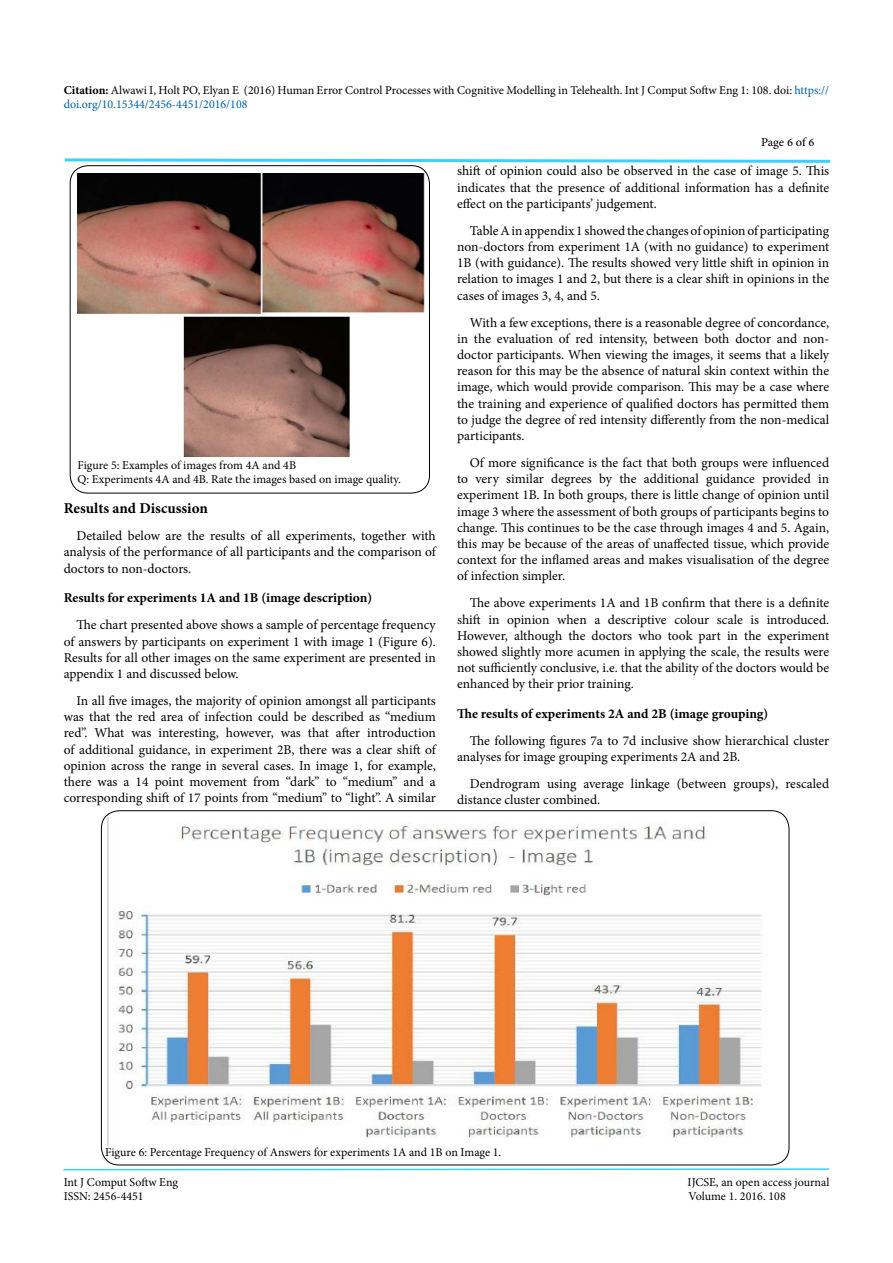
<style>
.page{position:relative;width:893px;height:1263px;background:#fff}
.page>*{position:absolute;margin:0;border:0;box-sizing:border-box;transform-origin:0 0}
.t1{font:700 15px "Minion Pro";color:#000}
.t2{font:13.5px/16.2px "Minion Pro";color:#000;text-align:justify}
.t3{font:700 13.5px "Minion Pro";color:#000}
.t4{font:12px/14.4px "Minion Pro";color:#000}
.t5{font:12px "Adobe Hebrew";letter-spacing:-.01em;color:#000}
.s1{font-weight:700}
.s2{color:#0060a8}
</style>
<div class="page">
<svg style="left:63px;top:1168px;width:767px;height:3px"></svg>
<svg style="left:64px;top:158px;width:767px;height:5px"></svg>
<img style="left:77px;top:173px;width:347px;height:284px">
<div style="left:70px;top:165px;width:360px;height:328px;border:1px solid #000;border-radius:18px"></div>
<img style="left:107px;top:818px;width:655px;height:327px">
<p class="t4" style="left:64px;top:83px;width:767px"><span class="s1">Citation:</span> Alwawi I, Holt PO, Elyan E (2016) Human Error Control Processes with Cognitive Modelling in Telehealth. Int J Comput Softw Eng 1: 108. doi: <span class="s2">https:// doi.org/10.15344/2456-4451/2016/108</span></p>
<p class="t4" style="left:77px;top:458px;width:325px">Figure 5: Examples of images from 4A and 4B<br>Q: Experiments 4A and 4B. Rate the images based on image quality.</p>
<p class="t1" style="left:64px;top:498px;width:146px">Results and Discussion</p>
<p class="t2" style="left:64px;top:528px;width:374px;text-indent:13px">Detailed below are the results of all experiments, together with analysis of the performance of all participants and the comparison of doctors to non-doctors.</p>
<p class="t3" style="left:64px;top:589px;width:310px">Results for experiments 1A and 1B (image description)</p>
<p class="t2" style="left:64px;top:617px;width:374px;text-indent:13px">The chart presented above shows a sample of percentage frequency of answers by participants on experiment 1 with image 1 (Figure 6).<br>Results for all other images on the same experiment are presented in appendix 1 and discussed below.</p>
<p class="t2" style="left:64px;top:693px;width:374px;text-indent:13px">In all five images, the majority of opinion amongst all participants was that the red area of infection could be described as “medium red”. What was interesting, however, was that after introduction of additional guidance, in experiment 2B, there was a clear shift of opinion across the range in several cases. In image 1, for example, there was a 14 point movement from “dark” to “medium” and a corresponding shift of 17 points from “medium” to “light”. A similar</p>
<p class="t5" style="left:761px;top:135px;width:55px">Page 6 of 6</p>
<p class="t2" style="left:457px;top:163px;width:374px">shift of opinion could also be observed in the case of image 5. This indicates that the presence of additional information has a definite effect on the participants’ judgement.</p>
<p class="t2" style="left:457px;top:222px;width:374px;text-indent:13px">Table A in appendix 1 showed the changes of opinion of participating non-doctors from experiment 1A (with no guidance) to experiment 1B (with guidance). The results showed very little shift in opinion in relation to images 1 and 2, but there is a clear shift in opinions in the cases of images 3, 4, and 5.</p>
<p class="t2" style="left:457px;top:314px;width:374px;text-indent:13px">With a few exceptions, there is a reasonable degree of concordance, in the evaluation of red intensity, between both doctor and non&shy;doctor participants. When viewing the images, it seems that a likely reason for this may be the absence of natural skin context within the image, which would provide comparison. This may be a case where the training and experience of qualified doctors has permitted them to judge the degree of red intensity differently from the non-medical participants.</p>
<p class="t2" style="left:457px;top:455px;width:374px;text-indent:13px">Of more significance is the fact that both groups were influenced to very similar degrees by the additional guidance provided in experiment 1B. In both groups, there is little change of opinion until image 3 where the assessment of both groups of participants begins to change. This continues to be the case through images 4 and 5. Again, this may be because of the areas of unaffected tissue, which provide context for the inflamed areas and makes visualisation of the degree of infection simpler.</p>
<p class="t2" style="left:457px;top:595px;width:374px;text-indent:13px">The above experiments 1A and 1B confirm that there is a definite shift in opinion when a descriptive colour scale is introduced.<br>However, although the doctors who took part in the experiment showed slightly more acumen in applying the scale, the results were not sufficiently conclusive, i.e. that the ability of the doctors would be enhanced by their prior training.</p>
<p class="t3" style="left:457px;top:704px;width:313px">The results of experiments 2A and 2B (image grouping)</p>
<p class="t2" style="left:457px;top:733px;width:374px;text-indent:13px">The following figures 7a to 7d inclusive show hierarchical cluster analyses for image grouping experiments 2A and 2B.</p>
<p class="t2" style="left:457px;top:776px;width:374px;text-indent:13px">Dendrogram using average linkage (between groups), rescaled distance cluster combined.</p>
<p class="t4" style="left:105px;top:1145px;width:398px">Figure 6: Percentage Frequency of Answers for experiments 1A and 1B on Image 1.</p>
<p class="t4" style="left:64px;top:1175px;width:116px">Int J Comput Softw Eng</p>
<p class="t4" style="left:688px;top:1175px;width:143px">IJCSE, an open access journal</p>
<p class="t4" style="left:64px;top:1189px;width:82px">ISSN: 2456-4451</p>
<p class="t4" style="left:689px;top:1189px;width:99px">Volume 1. 2016. 108</p>
</div>
